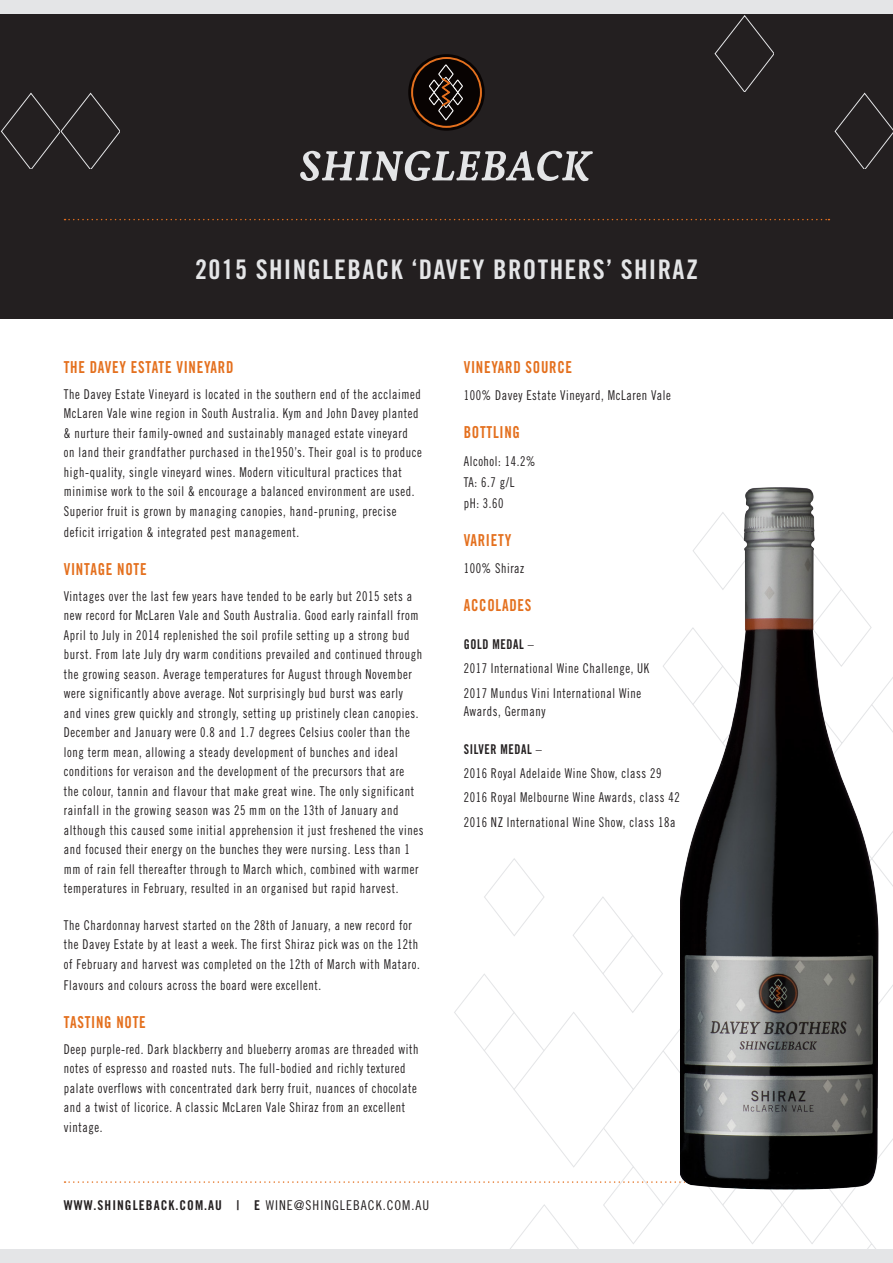
<style>
.page{position:relative;width:893px;height:1263px;background:#fff}
.page>*{position:absolute;margin:0;border:0;box-sizing:border-box;transform-origin:0 0}
.t1{font:27px "Trade Gothic Bold Cond Twenty";letter-spacing:.05em;color:#e4e5e7}
.t2{font:16.5px "Trade Gothic Bold Cond Twenty";letter-spacing:.05em;color:#e4701e;scale:.9 1}
.t3{font:13.5px/19.5px "Trade Gothic Cond Eighteen";letter-spacing:.05em;color:#231f20;scale:.9 1}
.t4{font:13.5px "Trade Gothic Bold Cond Twenty";letter-spacing:.075em;color:#231f20}
.t5{font:13.5px "Trade Gothic Bold Cond Twenty";letter-spacing:.05em;color:#231f20;scale:.9 1}
.s1{font-family:"Trade Gothic Cond Eighteen"}
</style>
<div class="page">
<div style="left:0;top:0;width:893px;height:319px;background:#231f20"></div>
<div style="left:0;top:0;width:893px;height:14px;background:#e4e5e7"></div>
<div style="left:0;top:1249px;width:893px;height:14px;background:#e4e5e7"></div>
<svg style="left:65px;top:219px;width:764px;height:1px"></svg>
<svg style="left:65px;top:644px;width:811px;height:605px"></svg>
<svg style="left:834px;top:92px;width:59px;height:77px"></svg>
<svg style="left:1px;top:92px;width:118px;height:77px"></svg>
<svg style="left:714px;top:15px;width:60px;height:76px"></svg>
<img style="left:680px;top:487px;width:213px;height:727px">
<div style="left:408px;top:54px;width:77px;height:77px;background:#080302;border-radius:50%"></div>
<svg style="left:411px;top:57px;width:71px;height:71px"></svg>
<svg style="left:300px;top:151px;width:293px;height:30px"></svg>
<p class="t1" style="left:195px;top:253px;width:504px">2015 SHINGLEBACK ‘DAVEY BROTHERS’ SHIRAZ</p>
<p class="t2" style="left:64px;top:357px;width:190px">THE DAVEY ESTATE VINEYARD</p>
<p class="t3" style="left:64px;top:384px;width:399px">The Davey Estate Vineyard is located in the southern end of the acclaimed McLaren Vale wine region in South Australia. Kym and John Davey planted &amp; nurture their family-owned and sustainably managed estate vineyard<br>on land their grandfather purchased in the1950’s. Their goal is to produce high-quality, single vineyard wines. Modern viticultural practices that minimise work to the soil &amp; encourage a balanced environment are used.<br>Superior fruit is grown by managing canopies, hand-pruning, precise</p>
<p class="t3" style="left:64px;top:522px;width:263px">deficit irrigation &amp; integrated pest management.</p>
<p class="t2" style="left:64px;top:559px;width:94px">VINTAGE NOTE</p>
<p class="t3" style="left:64px;top:586px;width:401px">Vintages over the last few years have tended to be early but 2015 sets a new record for McLaren Vale and South Australia. Good early rainfall from April to July in 2014 replenished the soil profile setting up a strong bud burst. From late July dry warm conditions prevailed and continued through the growing season. Average temperatures for August through November were significantly above average. Not surprisingly bud burst was early and vines grew quickly and strongly, setting up pristinely clean canopies.<br>December and January were 0.8 and 1.7 degrees Celsius cooler than the long term mean, allowing a steady development of bunches and ideal conditions for veraison and the development of the precursors that are<br>the colour, tannin and flavour that make great wine. The only significant rainfall in the growing season was 25 mm on the 13th of January and although this caused some initial apprehension it just freshened the vines and focused their energy on the bunches they were nursing. Less than 1 mm of rain fell thereafter through to March which, combined with warmer temperatures in February, resulted in an organised but rapid harvest.</p>
<p class="t3" style="left:64px;top:915px;width:397px">The Chardonnay harvest started on the 28th of January, a new record for the Davey Estate by at least a week. The first Shiraz pick was on the 12th of February and harvest was completed on the 12th of March with Mataro.</p>
<p class="t3" style="left:64px;top:975px;width:288px">Flavours and colours across the board were excellent.</p>
<p class="t2" style="left:64px;top:1012px;width:93px">TASTING NOTE</p>
<p class="t3" style="left:64px;top:1039px;width:396px">Deep purple-red. Dark blackberry and blueberry aromas are threaded with notes of espresso and roasted nuts. The full-bodied and richly textured palate overflows with concentrated dark berry fruit, nuances of chocolate and a twist of licorice. A classic McLaren Vale Shiraz from an excellent vintage.</p>
<p class="t4" style="left:64px;top:1197px;width:367px">WWW.SHINGLEBACK.COM.AU | E <span class="s1">WINE@SHINGLEBACK.COM.AU</span></p>
<p class="t2" style="left:464px;top:357px;width:122px">VINEYARD SOURCE</p>
<p class="t3" style="left:464px;top:386px;width:232px">100% Davey Estate Vineyard, McLaren Vale</p>
<p class="t2" style="left:464px;top:422px;width:64px">BOTTLING</p>
<p class="t3" style="left:464px;top:451px;width:81px">Alcohol: 14.2%</p>
<p class="t3" style="left:464px;top:472px;width:58px">TA: 6.7 g/L</p>
<p class="t3" style="left:464px;top:493px;width:46px">pH: 3.60</p>
<p class="t2" style="left:464px;top:530px;width:54px">VARIETY</p>
<p class="t3" style="left:464px;top:558px;width:69px">100% Shiraz</p>
<p class="t2" style="left:464px;top:595px;width:77px">ACCOLADES</p>
<p class="t5" style="left:464px;top:636px;width:79px">GOLD MEDAL <span class="s1">–</span></p>
<p class="t3" style="left:464px;top:659px;width:208px">2017 International Wine Challenge, UK</p>
<p class="t3" style="left:464px;top:684px;width:199px;line-height:18px">2017 Mundus Vini International Wine<br>Awards, Germany</p>
<p class="t5" style="left:464px;top:741px;width:88px">SILVER MEDAL <span class="s1">–</span></p>
<p class="t3" style="left:464px;top:763px;width:221px">2016 Royal Adelaide Wine Show, class 29</p>
<p class="t3" style="left:464px;top:788px;width:242px">2016 Royal Melbourne Wine Awards, class 42</p>
<p class="t3" style="left:464px;top:812px;width:237px">2016 NZ International Wine Show, class 18a</p>
</div>
